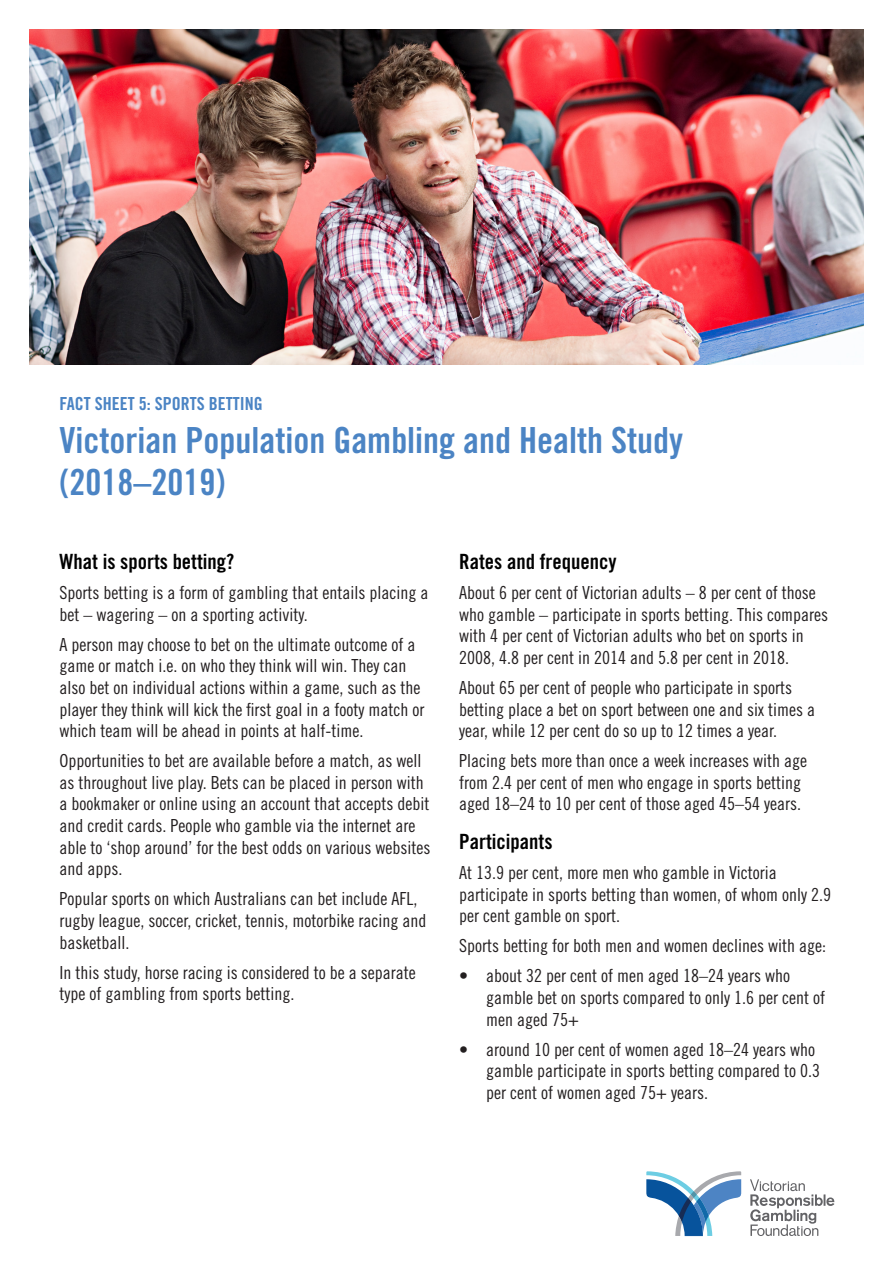
<style>
.page{position:relative;width:893px;height:1263px;background:#fff}
.page>*{position:absolute;margin:0;border:0;box-sizing:border-box;transform-origin:0 0}
.t1{font:36px/42px "Trade Gothic Bold Cond Twenty";color:#4b84c4}
.t2{font:21px "Trade Gothic Bold Cond Twenty";color:#000}
.t3{font:18px/21.6px "Trade Gothic Cond Eighteen";color:#231f20}
.t4{font:18px "Trade Gothic Bold Cond Twenty";color:#4b84c4}
</style>
<div class="page">
<svg style="left:750px;top:1179px;width:84px;height:57px"></svg>
<svg style="left:646px;top:1171px;width:95px;height:65px"></svg>
<img style="left:30px;top:29px;width:834px;height:336px">
<p class="t4" style="left:60px;top:392px;width:205px">FACT SHEET 5: SPORTS BETTING</p>
<p class="t1" style="left:60px;top:419px;width:625px">Victorian Population Gambling and Health Study (2018–2019)</p>
<p class="t2" style="left:60px;top:549px;width:176px">What is sports betting?</p>
<p class="t3" style="left:60px;top:581px;width:370px">Sports betting is a form of gambling that entails placing a bet – wagering – on a sporting activity.</p>
<p class="t3" style="left:60px;top:633px;width:366px">A person may choose to bet on the ultimate outcome of a game or match i.e. on who they think will win. They can also bet on individual actions within a game, such as the player they think will kick the first goal in a footy match or which team will be ahead in points at half-time.</p>
<p class="t3" style="left:60px;top:750px;width:372px">Opportunities to bet are available before a match, as well as throughout live play. Bets can be placed in person with a bookmaker or online using an account that accepts debit and credit cards. People who gamble via the internet are able to ‘shop around’ for the best odds on various websites and apps.</p>
<p class="t3" style="left:60px;top:888px;width:368px">Popular sports on which Australians can bet include AFL, rugby league, soccer, cricket, tennis, motorbike racing and basketball.</p>
<p class="t3" style="left:60px;top:961px;width:358px">In this study, horse racing is considered to be a separate type of gambling from sports betting.</p>
<p class="t2" style="left:459px;top:549px;width:159px">Rates and frequency</p>
<p class="t3" style="left:459px;top:581px;width:370px">About 6 per cent of Victorian adults – 8 per cent of those who gamble – participate in sports betting. This compares with 4 per cent of Victorian adults who bet on sports in 2008, 4.8 per cent in 2014 and 5.8 per cent in 2018.</p>
<p class="t3" style="left:459px;top:676px;width:357px">About 65 per cent of people who participate in sports betting place a bet on sport between one and six times a year, while 12 per cent do so up to 12 times a year.</p>
<p class="t3" style="left:459px;top:750px;width:349px">Placing bets more than once a week increases with age from 2.4 per cent of men who engage in sports betting aged 18–24 to 10 per cent of those aged 45–54 years.</p>
<p class="t2" style="left:459px;top:829px;width:95px">Participants</p>
<p class="t3" style="left:459px;top:862px;width:373px">At 13.9 per cent, more men who gamble in Victoria participate in sports betting than women, of whom only 2.9 per cent gamble on sport.</p>
<p class="t3" style="left:459px;top:935px;width:368px">Sports betting for both men and women declines with age:</p>
<p class="t3" style="left:486px;top:965px;width:340px;text-indent:-27px">• about 32 per cent of men aged 18–24 years who gamble bet on sports compared to only 1.6 per cent of men aged 75+</p>
<p class="t3" style="left:486px;top:1038px;width:335px;text-indent:-27px">• around 10 per cent of women aged 18–24 years who gamble participate in sports betting compared to 0.3 per cent of women aged 75+ years.</p>
</div>
